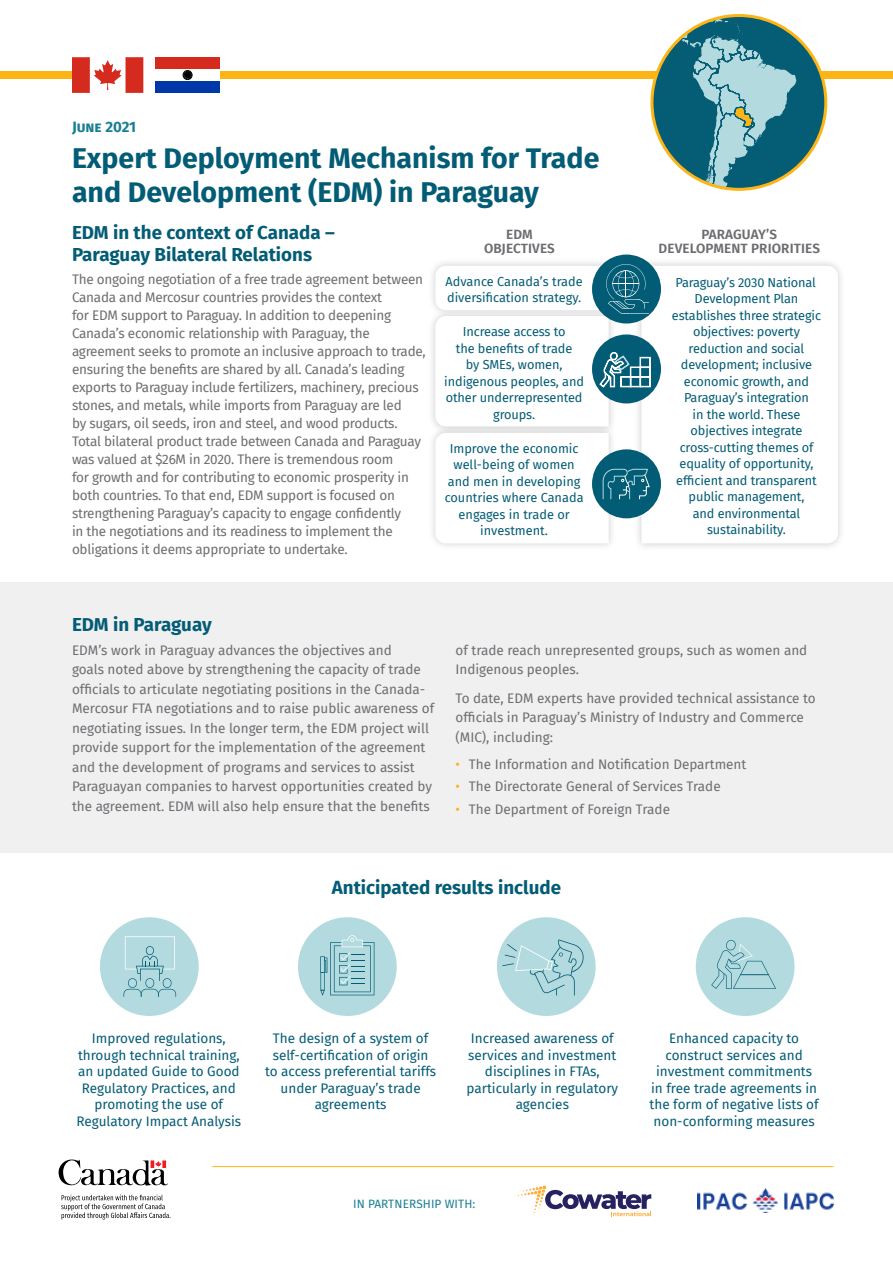
<style>
.page{position:relative;width:893px;height:1263px;background:#fff}
.page>*{position:absolute;margin:0;border:0;box-sizing:border-box;transform-origin:0 0}
.t1{font:700 28.5px/34.5px "Fira Sans";color:#035c76}
.t2{font:700 18.75px/22.5px "Fira Sans";color:#035c76}
.t3{font:700 15px "Fira Sans";color:#187e93}
.t4{font:13.5px/18px "Fira Sans";letter-spacing:-.02em;color:#6d6e71}
.t5{font:13.5px/19.5px "Fira Sans";color:#6d6e71}
.t6{font:13.5px/16.5px "Fira Sans";color:#035c76;text-align:center}
.t7{font:600 13.5px/13.5px "Fira Sans";letter-spacing:.01em;color:#6d6e71;text-align:center}
.t8{font:12.75px/16.5px "Fira Sans";letter-spacing:-.01em;color:#035c76;text-align:center}
.t9{font:11.85px "Fira Sans";letter-spacing:.01em;color:#187e93}
.s1{color:#fcb515}
</style>
<div class="page">
<div style="left:0;top:582px;width:893px;height:270px;background:#f0f0f1"></div>
<div style="left:173px;top:71px;width:720px;height:8px;background:#fcb515"></div>
<div style="left:0;top:71px;width:74px;height:8px;background:#fcb515"></div>
<svg style="left:72px;top:57px;width:71px;height:36px"></svg>
<div style="left:155px;top:57px;width:65px;height:36px;background:#0038a8"></div>
<div style="left:155px;top:57px;width:65px;height:24px;background:#fff"></div>
<div style="left:155px;top:57px;width:65px;height:12px;background:#d52b1e"></div>
<div style="left:183px;top:70px;width:9px;height:10px;border:1px solid #000;border-radius:50%"></div>
<div style="left:184px;top:71px;width:7px;height:8px;border:1px solid #000;border-radius:50%"></div>
<svg style="left:184px;top:71px;width:7px;height:7px"></svg>
<div style="left:652px;top:16px;width:174px;height:173px;background:#045c75;border-radius:87px"></div>
<svg style="left:654px;top:16px;width:142px;height:174px"></svg>
<hr style="left:212px;top:1166px;width:621px;height:1px;background:#fcb515">
<div style="left:427px;top:257px;width:190px;height:61px;background:#fafafa"></div>
<div style="left:633px;top:257px;width:213px;height:295px;background:#000;opacity:.2"></div>
<svg style="left:641px;top:266px;width:197px;height:277px"></svg>
<div style="left:427px;top:308px;width:190px;height:127px;background:#000;opacity:.2"></div>
<div style="left:427px;top:425px;width:190px;height:126px;background:#000;opacity:.2"></div>
<div style="left:592px;top:449px;width:69px;height:69px;background:#035c76;border-radius:50%"></div>
<svg style="left:435px;top:433px;width:215px;height:110px"></svg>
<div style="left:592px;top:334px;width:69px;height:69px;background:#035c76;border-radius:50%"></div>
<div style="left:696px;top:917px;width:98px;height:99px;background:#b3dbdf;border-radius:50%"></div>
<div style="left:298px;top:917px;width:99px;height:99px;background:#b3dbdf;border-radius:50%"></div>
<svg style="left:320px;top:935px;width:54px;height:60px"></svg>
<div style="left:100px;top:917px;width:99px;height:99px;background:#b3dbdf;border-radius:50%"></div>
<svg style="left:123px;top:936px;width:53px;height:61px"></svg>
<svg style="left:61px;top:1194px;width:109px;height:25px"></svg>
<svg style="left:59px;top:1159px;width:109px;height:26px"></svg>
<svg style="left:518px;top:1185px;width:133px;height:31px"></svg>
<img style="left:697px;top:1188px;width:136px;height:24px">
<div style="left:592px;top:255px;width:69px;height:68px;background:#035c76;border-radius:50%"></div>
<svg style="left:435px;top:264px;width:216px;height:163px"></svg>
<div style="left:497px;top:917px;width:99px;height:99px;background:#b3dbdf;border-radius:50%"></div>
<svg style="left:502px;top:939px;width:82px;height:56px"></svg>
<svg style="left:711px;top:940px;width:65px;height:49px"></svg>
<p class="t3" style="left:72px;top:114px;width:66px">June 2021</p>
<h1 class="t1" style="left:72px;top:138px;width:529px">Expert Deployment Mechanism for Trade and Development (EDM) in Paraguay</h1>
<h2 class="t2" style="left:72px;top:220px;width:264px">EDM in the context of Canada –<br>Paraguay Bilateral Relations</h2>
<p class="t4" style="left:72px;top:270px;width:355px">The ongoing negotiation of a free trade agreement between Canada and Mercosur countries provides the context<br>for EDM support to Paraguay. In addition to deepening Canada’s economic relationship with Paraguay, the agreement seeks to promote an inclusive approach to trade, ensuring the benefits are shared by all. Canada’s leading exports to Paraguay include fertilizers, machinery, precious stones, and metals, while imports from Paraguay are led<br>by sugars, oil seeds, iron and steel, and wood products.<br>Total bilateral product trade between Canada and Paraguay was valued at $26M in 2020. There is tremendous room<br>for growth and for contributing to economic prosperity in both countries. To that end, EDM support is focused on strengthening Paraguay’s capacity to engage confidently<br>in the negotiations and its readiness to implement the obligations it deems appropriate to undertake.</p>
<p class="t7" style="left:484px;top:227px;width:72px">EDM<br>OBJECTIVES</p>
<p class="t7" style="left:658px;top:227px;width:163px">PARAGUAY’S<br>DEVELOPMENT PRIORITIES</p>
<p class="t8" style="left:446px;top:273px;width:139px;text-align:left">Advance Canada’s trade diversification strategy.</p>
<p class="t8" style="left:672px;top:274px;width:151px">Paraguay’s 2030 National<br>Development Plan establishes three strategic objectives: poverty reduction and social development; inclusive economic growth, and<br>Paraguay’s integration<br>in the world. These objectives integrate cross-cutting themes of equality of opportunity, efficient and transparent public management,<br>and environmental sustainability.</p>
<p class="t8" style="left:444px;top:323px;width:141px">Increase access to<br>the benefits of trade<br>by SMEs, women, indigenous peoples, and other underrepresented groups.</p>
<p class="t8" style="left:445px;top:440px;width:140px">Improve the economic well-being of women and men in developing countries where Canada engages in trade or investment.</p>
<h2 class="t2" style="left:72px;top:612px;width:141px">EDM in Paraguay</h2>
<p class="t5" style="left:72px;top:640px;width:364px">EDM’s work in Paraguay advances the objectives and<br>goals noted above by strengthening the capacity of trade officials to articulate negotiating positions in the Canada-Mercosur FTA negotiations and to raise public awareness of negotiating issues. In the longer term, the EDM project will provide support for the implementation of the agreement and the development of programs and services to assist Paraguayan companies to harvest opportunities created by the agreement. EDM will also help ensure that the benefits</p>
<p class="t5" style="left:455px;top:640px;width:353px">of trade reach unrepresented groups, such as women and<br>Indigenous peoples.</p>
<p class="t5" style="left:455px;top:688px;width:362px">To date, EDM experts have provided technical assistance to officials in Paraguay’s Ministry of Industry and Commerce (MIC), including:</p>
<p class="t5" style="left:455px;top:754px;width:292px"><span class="s1">•</span> The Information and Notification Department</p>
<p class="t5" style="left:455px;top:776px;width:267px"><span class="s1">•</span> The Directorate General of Services Trade</p>
<p class="t5" style="left:455px;top:799px;width:216px"><span class="s1">•</span> The Department of Foreign Trade</p>
<h2 class="t2" style="left:332px;top:875px;width:231px">Anticipated results include</h2>
<p class="t6" style="left:77px;top:1030px;width:166px">Improved regulations, through technical training, an updated Guide to Good<br>Regulatory Practices, and promoting the use of<br>Regulatory Impact Analysis</p>
<p class="t6" style="left:265px;top:1030px;width:173px">The design of a system of self-certification of origin to access preferential tariffs under Paraguay’s trade agreements</p>
<p class="t6" style="left:467px;top:1030px;width:153px">Increased awareness of services and investment disciplines in FTAs, particularly in regulatory agencies</p>
<p class="t6" style="left:650px;top:1030px;width:171px">Enhanced capacity to construct services and investment commitments in free trade agreements in the form of negative lists of non-conforming measures</p>
<p class="t9" style="left:353px;top:1195px;width:124px">IN PARTNERSHIP WITH:</p>
</div>
